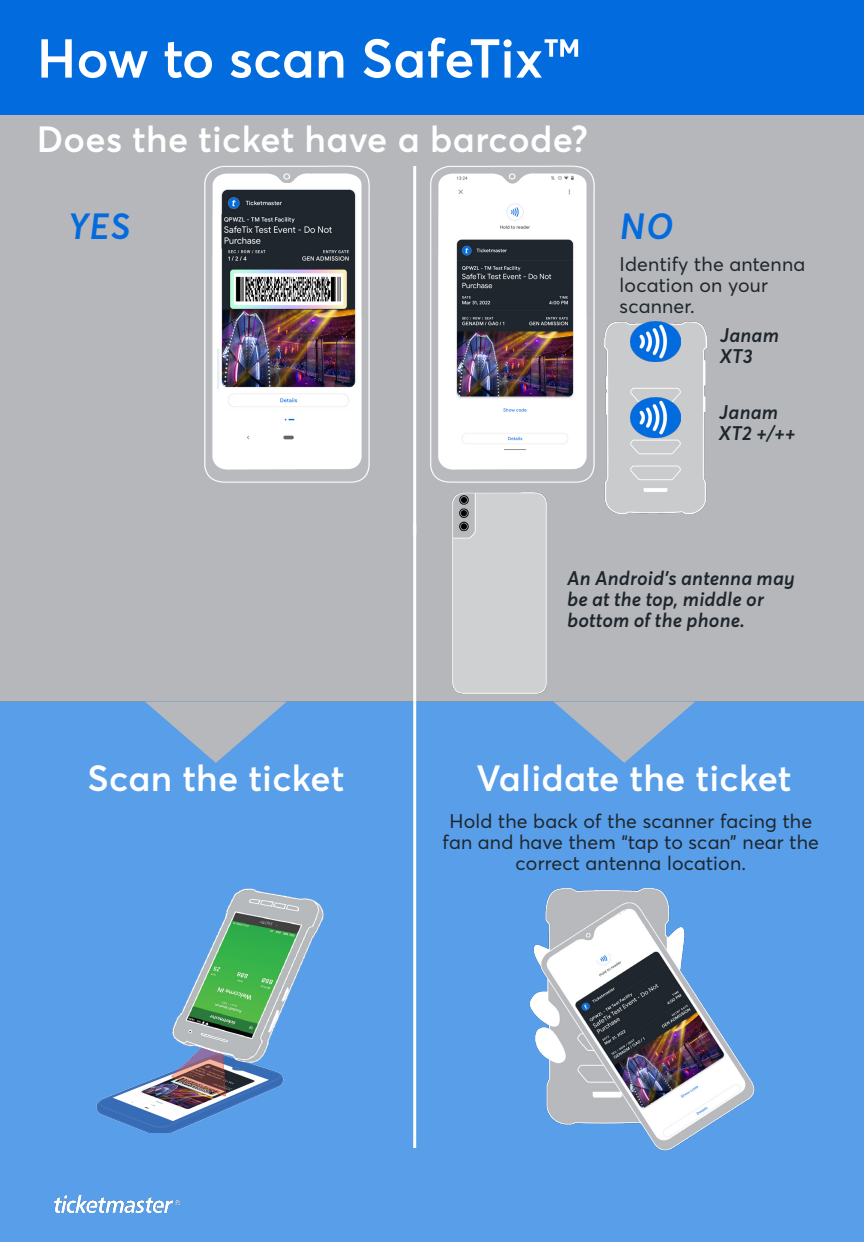
<style>
.page{position:relative;width:864px;height:1242px;background:#fff}
.page>*{position:absolute;margin:0;border:0;box-sizing:border-box;transform-origin:0 0}
.t1{font:600 54px "Averta";color:#fff}
.t2{font:600 36px "Averta";letter-spacing:.01em;color:#fff}
.t3{font:italic 600 36px "Averta";color:#036bde}
.t4{font:19.5px/21px "Averta";letter-spacing:.01em;color:#1e262d}
.t5{font:italic 600 19.5px/21px "Averta";letter-spacing:.01em;color:#1e262d}
</style>
<div class="page">
<div style="left:0;top:0;width:864px;height:115px;background:#026cde"></div>
<div style="left:0;top:702px;width:864px;height:540px;background:#589ee9"></div>
<div style="left:0;top:115px;width:864px;height:587px;background:#b5b7ba"></div>
<img style="left:604px;top:321px;width:103px;height:193px">
<hr style="left:413px;top:166px;width:3px;height:369px;background:#fff">
<hr style="left:413px;top:524px;width:3px;height:624px;background:#fff">
<img style="left:631px;top:321px;width:49px;height:41px">
<img style="left:631px;top:397px;width:49px;height:41px">
<svg style="left:145px;top:702px;width:141px;height:61px"></svg>
<svg style="left:554px;top:702px;width:141px;height:61px"></svg>
<img style="left:54px;top:1195px;width:125px;height:17px">
<img style="left:204px;top:165px;width:166px;height:318px">
<img style="left:217px;top:184px;width:140px;height:280px">
<img style="left:413px;top:165px;width:182px;height:322px">
<img style="left:96px;top:888px;width:228px;height:245px">
<img style="left:529px;top:888px;width:226px;height:263px">
<img style="left:452px;top:492px;width:95px;height:202px">
<p class="t1" style="left:37px;top:21px;width:545px">How to scan SafeTix™</p>
<p class="t2" style="left:37px;top:114px;width:553px">Does the ticket have a barcode?</p>
<p class="t3" style="left:68px;top:201px;width:64px">YES</p>
<p class="t3" style="left:620px;top:201px;width:55px">NO</p>
<p class="t4" style="left:620px;top:253px;width:187px">Identify the antenna location on your scanner.</p>
<p class="t5" style="left:720px;top:325px;width:61px">Janam<br>XT3</p>
<p class="t5" style="left:719px;top:401px;width:78px">Janam<br>XT2 +/++</p>
<p class="t2" style="left:87px;top:753px;width:258px">Scan the ticket</p>
<p class="t5" style="left:567px;top:568px;width:229px">An Android’s antenna may be at the top, middle or bottom of the phone.</p>
<p class="t2" style="left:476px;top:753px;width:317px">Validate the ticket</p>
<p class="t4" style="left:443px;top:810px;width:378px;text-align:center">Hold the back of the scanner facing the fan and have them “tap to scan” near the correct antenna location.</p>
</div>
